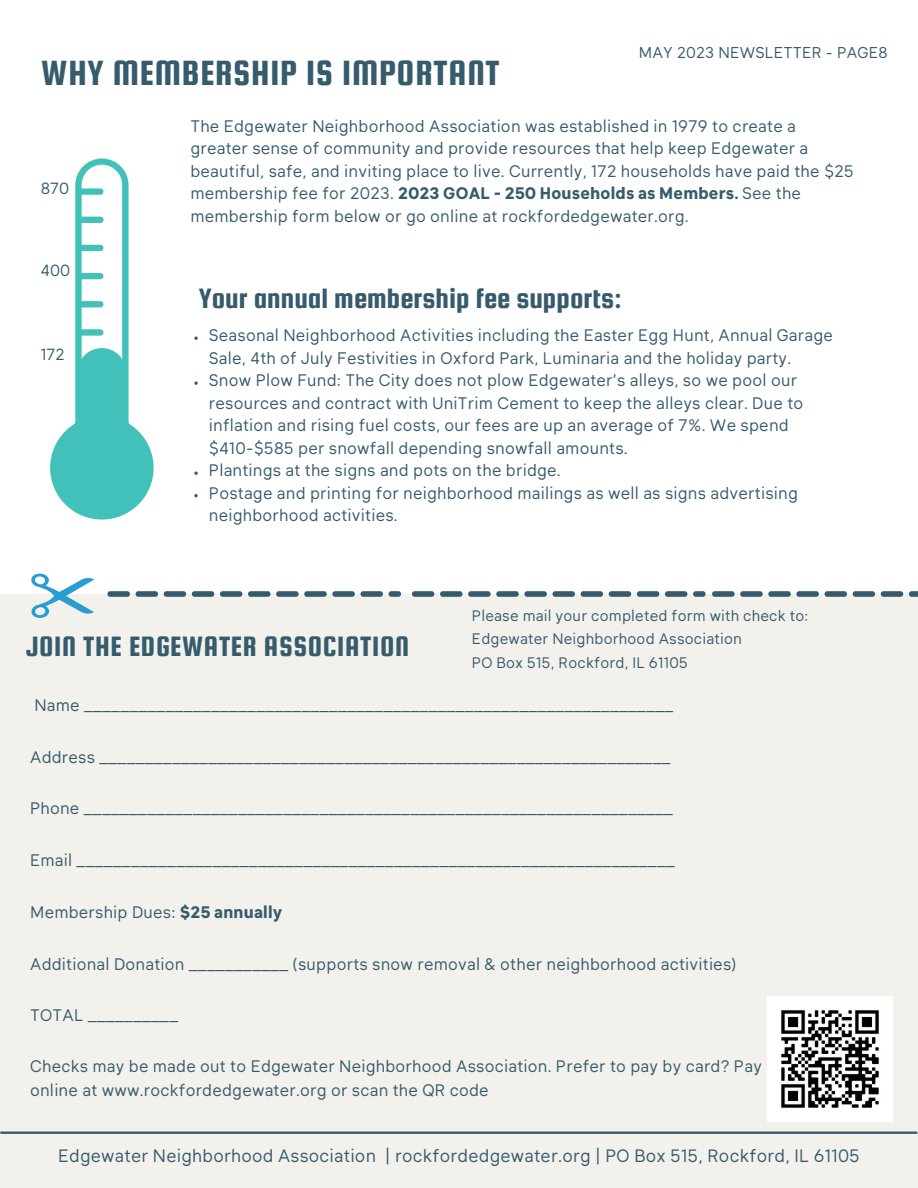
<style>
.page{position:relative;width:918px;height:1188px;background:#fff}
.page>*{position:absolute;margin:0;border:0;box-sizing:border-box;transform-origin:0 0}
.t1{font:37.5px "Squada One";letter-spacing:.02em;color:#365b6d}
.t2{font:30px "Squada One";color:#365b6d}
.t3{font:30px "Squada One";letter-spacing:.02em;color:#365b6d}
.t4{font:17.7px "Klima";letter-spacing:.015em;color:#365b6d}
.t5{font:16.5px/22.5px "Klima";letter-spacing:.015em;color:#365b6d}
.t6{font:15.9px "Klima";color:#365b6d}
.t7{font:15.45px "Klima";letter-spacing:.015em;color:#365b6d}
.t8{font:15px/23.7px "Klima";letter-spacing:.015em;color:#365b6d}
.s1{font-weight:700}
</style>
<div class="page">
<div style="left:0;top:594px;width:918px;height:594px;background:#f2f1ec"></div>
<hr style="left:1px;top:1132px;width:915px;height:2px;background:#365b6d">
<svg style="left:107px;top:591px;width:294px;height:6px"></svg>
<svg style="left:31px;top:574px;width:63px;height:44px"></svg>
<svg style="left:412px;top:591px;width:294px;height:6px"></svg>
<svg style="left:712px;top:591px;width:206px;height:6px"></svg>
<img style="left:767px;top:997px;width:125px;height:124px">
<svg style="left:50px;top:159px;width:104px;height:361px"></svg>
<svg style="left:194px;top:337px;width:4px;height:3px"></svg>
<svg style="left:194px;top:382px;width:4px;height:3px"></svg>
<svg style="left:194px;top:472px;width:4px;height:3px"></svg>
<svg style="left:194px;top:494px;width:4px;height:3px"></svg>
<h1 class="t1" style="left:41px;top:53px;width:460px">WHY MEMBERSHIP IS IMPORTANT</h1>
<p class="t7" style="left:639px;top:47px;width:251px">MAY 2023 NEWSLETTER - PAGE8</p>
<p class="t6" style="left:41px;top:182px;width:30px">870</p>
<p class="t6" style="left:41px;top:264px;width:31px">400</p>
<p class="t6" style="left:41px;top:348px;width:25px">172</p>
<p class="t5" style="left:190px;top:116px;width:665px">The Edgewater Neighborhood Association was established in 1979 to create a greater sense of community and provide resources that help keep Edgewater a beautiful, safe, and inviting place to live. Currently, 172 households have paid the $25 membership fee for 2023. <span class="s1">2023 GOAL - 250 Households as Members.</span> See the membership form below or go online at rockfordedgewater.org.</p>
<h2 class="t2" style="left:199px;top:283px;width:424px">Your annual membership fee supports:</h2>
<p class="t5" style="left:209px;top:325px;width:626px">Seasonal Neighborhood Activities including the Easter Egg Hunt, Annual Garage Sale, 4th of July Festivities in Oxford Park, Luminaria and the holiday party.<br>Snow Plow Fund: The City does not plow Edgewater’s alleys, so we pool our resources and contract with UniTrim Cement to keep the alleys clear. Due to inflation and rising fuel costs, our fees are up an average of 7%. We spend $410-$585 per snowfall depending snowfall amounts.<br>Plantings at the signs and pots on the bridge.<br>Postage and printing for neighborhood mailings as well as signs advertising neighborhood activities.</p>
<h2 class="t3" style="left:26px;top:630px;width:384px">JOIN THE EDGEWATER ASSOCIATION</h2>
<p class="t8" style="left:472px;top:605px;width:338px">Please mail your completed form with check to:<br>Edgewater Neighborhood Association<br>PO Box 515, Rockford, IL 61105</p>
<p class="t5" style="left:34px;top:695px;width:640px">Name _________________________________________________________________</p>
<p class="t5" style="left:30px;top:747px;width:642px">Address _______________________________________________________________</p>
<p class="t5" style="left:30px;top:799px;width:644px">Phone _________________________________________________________________</p>
<p class="t5" style="left:30px;top:851px;width:646px">Email __________________________________________________________________</p>
<p class="t5" style="left:30px;top:902px;width:254px">Membership Dues: <span class="s1">$25 annually</span></p>
<p class="t5" style="left:30px;top:954px;width:708px">Additional Donation ___________ (supports snow removal &amp; other neighborhood activities)</p>
<p class="t5" style="left:30px;top:1006px;width:150px">TOTAL __________</p>
<p class="t5" style="left:30px;top:1056px;width:733px;line-height:23.7px">Checks may be made out to Edgewater Neighborhood Association. Prefer to pay by card? Pay online at www.rockfordedgewater.org or scan the QR code</p>
<p class="t4" style="left:58px;top:1148px;width:803px">Edgewater Neighborhood Association | rockfordedgewater.org | PO Box 515, Rockford, IL 61105</p>
</div>
